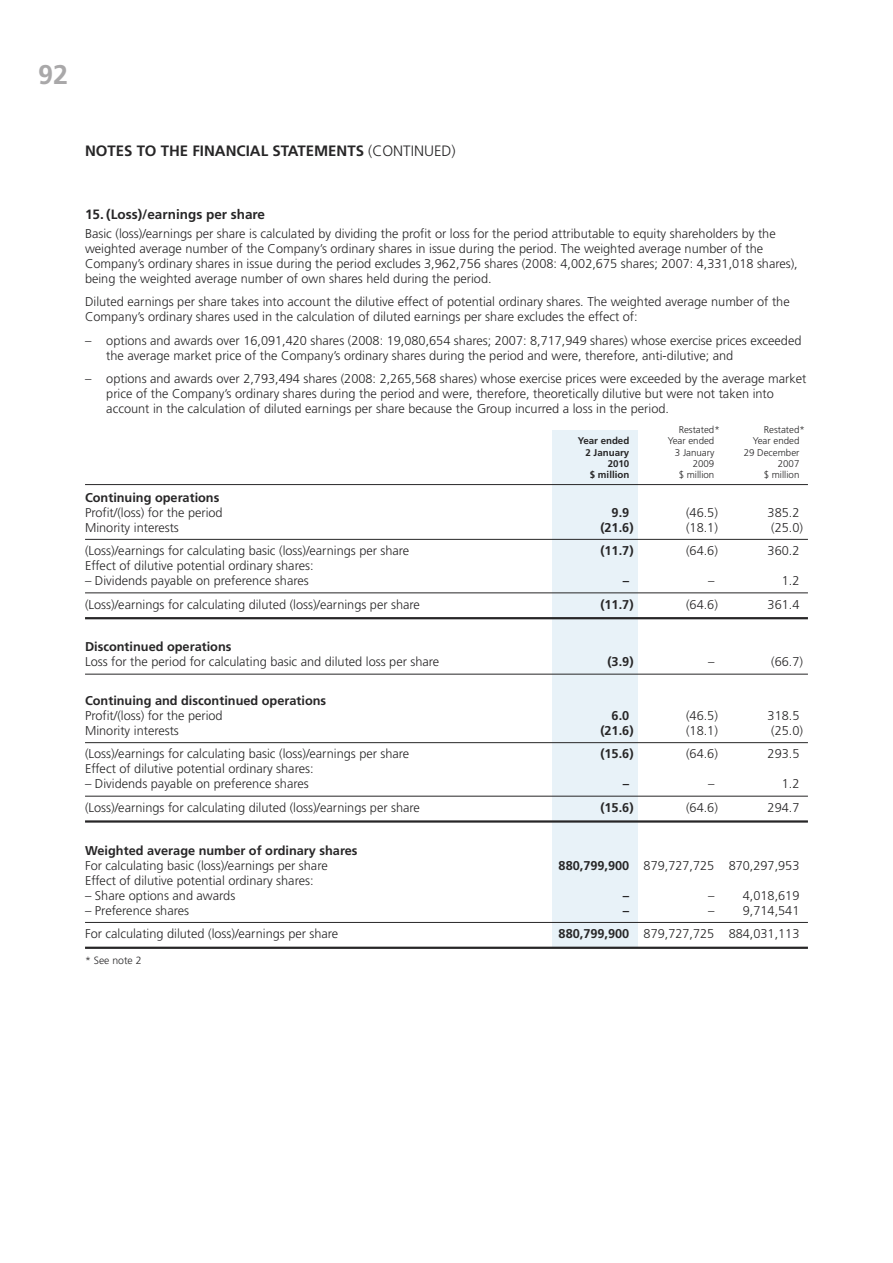
<style>
.page{position:relative;width:893px;height:1263px;background:#fff}
.page>*{position:absolute;margin:0;border:0;box-sizing:border-box;transform-origin:0 0}
.t1{font:700 27px "Frutiger LT";color:#a9a8a9}
.t2{font:700 15px "Frutiger LT";color:#272627}
.t3{font:700 13.5px "Frutiger LT";color:#272627}
.t4{font:300 12.75px/15px "Frutiger LT";color:#272627}
.t5{font:700 12.75px "Frutiger LT";color:#272627}
.t6{font:300 10.5px "Frutiger LT";color:#272627}
.t7{font:300 9.75px "Frutiger LT";color:#272627}
.t8{font:700 9.75px "Frutiger LT";color:#272627}
.s1{font-weight:300}
.s2{font-weight:700}
</style>
<div class="page">
<div style="left:553px;top:430px;width:85px;height:518px;background:#e8f2f8"></div>
<hr style="left:85px;top:484px;width:723px;height:1px;background:#272627">
<hr style="left:85px;top:539px;width:723px;height:1px;background:#272627">
<hr style="left:85px;top:593px;width:723px;height:1px;background:#272627">
<hr style="left:85px;top:617px;width:723px;height:2px;background:#272627">
<hr style="left:85px;top:674px;width:723px;height:1px;background:#272627">
<hr style="left:85px;top:742px;width:723px;height:1px;background:#272627">
<hr style="left:85px;top:796px;width:723px;height:1px;background:#272627">
<hr style="left:85px;top:820px;width:723px;height:3px;background:#272627">
<hr style="left:85px;top:922px;width:723px;height:1px;background:#272627">
<hr style="left:85px;top:947px;width:723px;height:2px;background:#272627">
<h1 class="t1" style="left:38px;top:64px;width:31px">92</h1>
<p class="t2" style="left:85px;top:145px;width:372px">NOTES TO THE FINANCIAL STATEMENTS <span class="s1">(CONTINUED)</span></p>
<p class="t3" style="left:85px;top:208px;width:182px">15. (Loss)/earnings per share</p>
<p class="t4" style="left:85px;top:227px;width:714px">Basic (loss)/earnings per share is calculated by dividing the profit or loss for the period attributable to equity shareholders by the weighted average number of the Company’s ordinary shares in issue during the period. The weighted average number of the Company’s ordinary shares in issue during the period excludes 3,962,756 shares (2008: 4,002,675 shares; 2007: 4,331,018 shares), being the weighted average number of own shares held during the period.</p>
<p class="t4" style="left:85px;top:295px;width:706px">Diluted earnings per share takes into account the dilutive effect of potential ordinary shares. The weighted average number of the<br>Company’s ordinary shares used in the calculation of diluted earnings per share excludes the effect of:</p>
<p class="t4" style="left:106px;top:334px;width:697px;text-indent:-21px">– options and awards over 16,091,420 shares (2008: 19,080,654 shares; 2007: 8,717,949 shares) whose exercise prices exceeded the average market price of the Company’s ordinary shares during the period and were, therefore, anti-dilutive; and</p>
<p class="t4" style="left:106px;top:372px;width:702px;text-indent:-21px">– options and awards over 2,793,494 shares (2008: 2,265,568 shares) whose exercise prices were exceeded by the average market price of the Company’s ordinary shares during the period and were, therefore, theoretically dilutive but were not taken into account in the calculation of diluted earnings per share because the Group incurred a loss in the period.</p>
<p class="t7" style="left:679px;top:426px;width:43px">Restated*</p>
<p class="t7" style="left:764px;top:426px;width:43px">Restated*</p>
<p class="t8" style="left:578px;top:437px;width:53px">Year ended</p>
<p class="t7" style="left:668px;top:437px;width:48px">Year ended</p>
<p class="t7" style="left:753px;top:437px;width:48px">Year ended</p>
<p class="t8" style="left:585px;top:448px;width:45px">2 January</p>
<p class="t7" style="left:675px;top:448px;width:41px">3 January</p>
<p class="t7" style="left:744px;top:448px;width:57px">29 December</p>
<p class="t8" style="left:608px;top:459px;width:23px">2010</p>
<p class="t7" style="left:693px;top:459px;width:23px">2009</p>
<p class="t7" style="left:778px;top:459px;width:23px">2007</p>
<p class="t8" style="left:590px;top:471px;width:41px">$ million</p>
<p class="t7" style="left:679px;top:471px;width:37px">$ million</p>
<p class="t7" style="left:764px;top:471px;width:37px">$ million</p>
<p class="t5" style="left:85px;top:492px;width:136px">Continuing operations</p>
<p class="t4" style="left:85px;top:506px;width:139px">Profit/(loss) for the period</p>
<p class="t5" style="left:612px;top:507px;width:19px">9.9</p>
<p class="t4" style="left:686px;top:506px;width:33px">(46.5)</p>
<p class="t4" style="left:768px;top:506px;width:33px">385.2</p>
<p class="t4" style="left:85px;top:521px;width:95px">Minority interests</p>
<p class="t5" style="left:600px;top:522px;width:35px">(21.6)</p>
<p class="t4" style="left:686px;top:521px;width:33px">(18.1)</p>
<p class="t4" style="left:771px;top:521px;width:33px">(25.0)</p>
<p class="t4" style="left:85px;top:544px;width:326px">(Loss)/earnings for calculating basic (loss)/earnings per share</p>
<p class="t5" style="left:600px;top:545px;width:35px">(11.7)</p>
<p class="t4" style="left:686px;top:544px;width:33px">(64.6)</p>
<p class="t4" style="left:768px;top:544px;width:33px">360.2</p>
<p class="t4" style="left:85px;top:559px;width:230px">Effect of dilutive potential ordinary shares:</p>
<p class="t4" style="left:85px;top:574px;width:225px">– Dividends payable on preference shares</p>
<p class="t5" style="left:623px;top:575px;width:8px">–</p>
<p class="t4" style="left:708px;top:574px;width:8px">–</p>
<p class="t4" style="left:782px;top:574px;width:19px">1.2</p>
<p class="t4" style="left:85px;top:598px;width:336px">(Loss)/earnings for calculating diluted (loss)/earnings per share</p>
<p class="t5" style="left:600px;top:599px;width:35px">(11.7)</p>
<p class="t4" style="left:686px;top:598px;width:33px">(64.6)</p>
<p class="t4" style="left:768px;top:598px;width:33px">361.4</p>
<p class="t5" style="left:85px;top:642px;width:148px">Discontinued operations</p>
<p class="t4" style="left:85px;top:655px;width:356px">Loss for the period for calculating basic and diluted loss per share</p>
<p class="t5" style="left:607px;top:657px;width:28px">(3.9)</p>
<p class="t4" style="left:708px;top:655px;width:8px">–</p>
<p class="t4" style="left:771px;top:655px;width:33px">(66.7)</p>
<p class="t5" style="left:85px;top:695px;width:243px">Continuing and discontinued operations</p>
<p class="t4" style="left:85px;top:709px;width:139px">Profit/(loss) for the period</p>
<p class="t5" style="left:612px;top:710px;width:19px">6.0</p>
<p class="t4" style="left:686px;top:709px;width:33px">(46.5)</p>
<p class="t4" style="left:768px;top:709px;width:33px">318.5</p>
<p class="t4" style="left:85px;top:724px;width:95px">Minority interests</p>
<p class="t5" style="left:600px;top:725px;width:35px">(21.6)</p>
<p class="t4" style="left:686px;top:724px;width:33px">(18.1)</p>
<p class="t4" style="left:771px;top:724px;width:33px">(25.0)</p>
<p class="t4" style="left:85px;top:747px;width:326px">(Loss)/earnings for calculating basic (loss)/earnings per share</p>
<p class="t5" style="left:600px;top:749px;width:35px">(15.6)</p>
<p class="t4" style="left:686px;top:747px;width:33px">(64.6)</p>
<p class="t4" style="left:768px;top:747px;width:33px">293.5</p>
<p class="t4" style="left:85px;top:762px;width:230px">Effect of dilutive potential ordinary shares:</p>
<p class="t4" style="left:85px;top:777px;width:225px">– Dividends payable on preference shares</p>
<p class="t5" style="left:623px;top:779px;width:8px">–</p>
<p class="t4" style="left:708px;top:777px;width:8px">–</p>
<p class="t4" style="left:782px;top:777px;width:19px">1.2</p>
<p class="t4" style="left:85px;top:801px;width:336px">(Loss)/earnings for calculating diluted (loss)/earnings per share</p>
<p class="t5" style="left:600px;top:802px;width:35px">(15.6)</p>
<p class="t4" style="left:686px;top:801px;width:33px">(64.6)</p>
<p class="t4" style="left:768px;top:801px;width:33px">294.7</p>
<p class="t5" style="left:85px;top:845px;width:274px">Weighted average number of ordinary shares</p>
<p class="t4" style="left:85px;top:859px;width:244px">For calculating basic (loss)/earnings per share</p>
<p class="t4" style="left:559px;top:859px;width:242px"><span class="s2">880,799,900</span> 879,727,725 870,297,953</p>
<p class="t4" style="left:85px;top:874px;width:230px">Effect of dilutive potential ordinary shares:</p>
<p class="t4" style="left:85px;top:889px;width:152px">– Share options and awards</p>
<p class="t5" style="left:623px;top:890px;width:8px">–</p>
<p class="t4" style="left:708px;top:889px;width:93px">– 4,018,619</p>
<p class="t4" style="left:85px;top:904px;width:106px">– Preference shares</p>
<p class="t5" style="left:623px;top:905px;width:8px">–</p>
<p class="t4" style="left:708px;top:904px;width:93px">– 9,714,541</p>
<p class="t4" style="left:85px;top:927px;width:255px">For calculating diluted (loss)/earnings per share</p>
<p class="t4" style="left:559px;top:927px;width:242px"><span class="s2">880,799,900</span> 879,727,725 884,031,113</p>
<p class="t6" style="left:85px;top:956px;width:58px">* See note 2</p>
</div>
